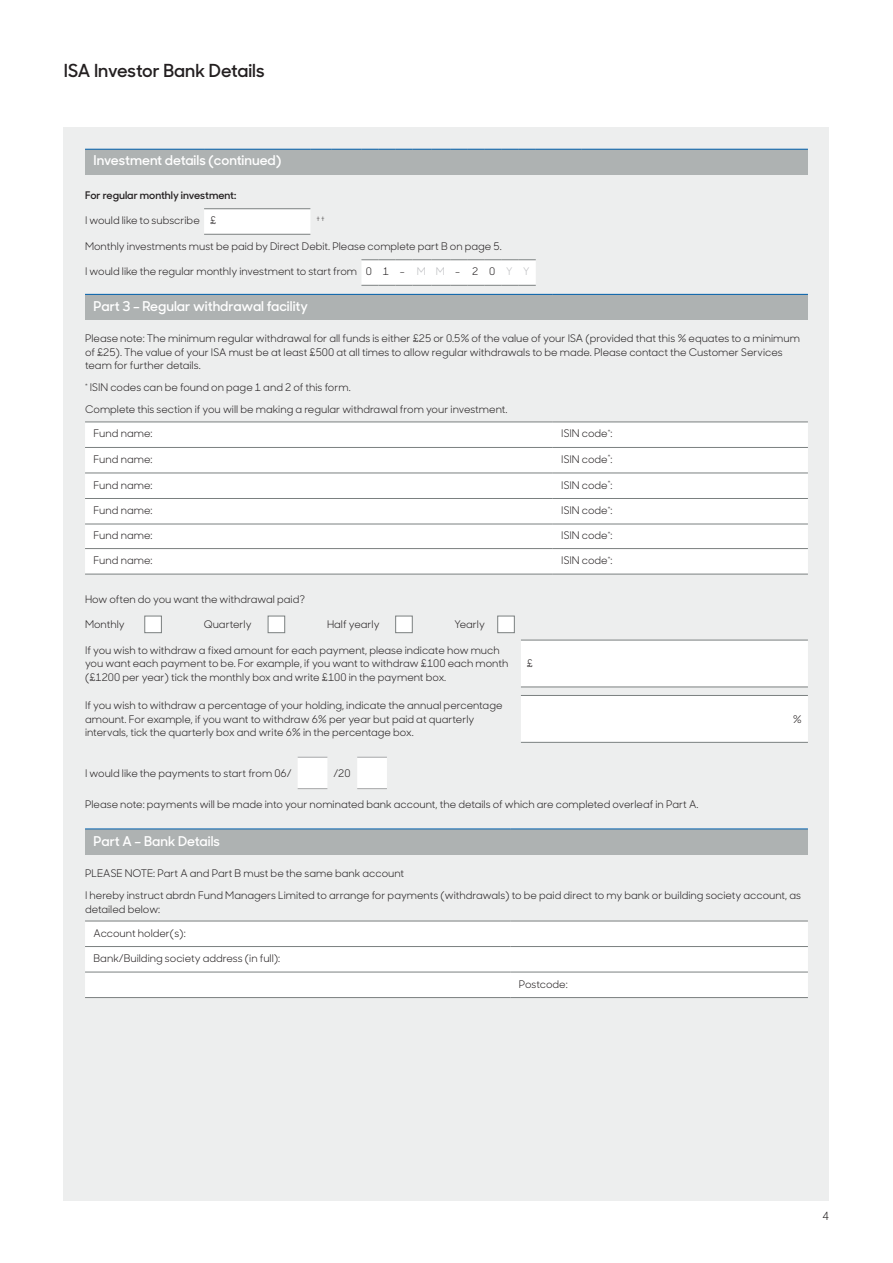
<style>
.page{position:relative;width:893px;height:1263px;background:#fff}
.page>*{position:absolute;margin:0;border:0;box-sizing:border-box;transform-origin:0 0}
.t1{font:600 18px "Sharp Sans Display No 1";color:#231f20}
.t2{font:600 13.5px "Sharp Sans Display No 1";color:#fff}
.t3{font:11.25px "Sharp Sans Display No 1";color:#231f20}
.t4{font:10.5px/13.5px "Sharp Sans Display No 1";color:#231f20}
.t5{font:600 10.5px "Sharp Sans Display No 1";color:#231f20}
.t6{font:6.15px "Sharp Sans Display No 1";color:#231f20}
.s1{color:#bcbdc0}
</style>
<div class="page">
<div style="left:64px;top:128px;width:765px;height:1073px;background:#edeeee"></div>
<div style="left:85px;top:149px;width:723px;height:26px;background:#aeb2b2"></div>
<hr style="left:85px;top:149px;width:119px;height:1px;background:#0160ad">
<hr style="left:204px;top:149px;width:106px;height:1px;background:#0160ad">
<svg style="left:310px;top:149px;width:226px;height:1px"></svg>
<hr style="left:536px;top:149px;width:45px;height:1px;background:#0160ad">
<hr style="left:581px;top:149px;width:227px;height:1px;background:#0160ad">
<hr style="left:204px;top:208px;width:106px;height:1px;background:#7b8080">
<svg style="left:204px;top:209px;width:332px;height:77px"></svg>
<div style="left:85px;top:294px;width:723px;height:26px;background:#aeb2b2"></div>
<div style="left:85px;top:423px;width:723px;height:151px;background:#fff"></div>
<hr style="left:85px;top:422px;width:468px;height:1px;background:#7b8080">
<hr style="left:553px;top:422px;width:255px;height:1px;background:#7b8080">
<hr style="left:85px;top:447px;width:468px;height:1px;background:#7b8080">
<hr style="left:553px;top:447px;width:255px;height:1px;background:#7b8080">
<hr style="left:85px;top:473px;width:468px;height:1px;background:#7b8080">
<hr style="left:553px;top:473px;width:255px;height:1px;background:#7b8080">
<hr style="left:85px;top:498px;width:468px;height:1px;background:#7b8080">
<hr style="left:553px;top:498px;width:255px;height:1px;background:#7b8080">
<hr style="left:85px;top:524px;width:468px;height:1px;background:#7b8080">
<hr style="left:553px;top:524px;width:255px;height:1px;background:#7b8080">
<hr style="left:85px;top:548px;width:468px;height:1px;background:#7b8080">
<hr style="left:553px;top:548px;width:255px;height:1px;background:#7b8080">
<hr style="left:85px;top:574px;width:468px;height:1px;background:#7b8080">
<hr style="left:553px;top:574px;width:255px;height:1px;background:#7b8080">
<hr style="left:85px;top:294px;width:468px;height:1px;background:#0160ad">
<hr style="left:553px;top:294px;width:255px;height:1px;background:#0160ad">
<svg style="left:521px;top:641px;width:287px;height:100px;background:#fcfdfd"></svg>
<hr style="left:521px;top:640px;width:287px;height:1px;background:#7b8080">
<hr style="left:521px;top:687px;width:287px;height:1px;background:#7b8080">
<hr style="left:521px;top:695px;width:287px;height:1px;background:#7b8080">
<hr style="left:521px;top:742px;width:287px;height:1px;background:#7b8080">
<div style="left:145px;top:616px;width:17px;height:17px;background:#fff;border:1px solid #7b8080"></div>
<div style="left:268px;top:616px;width:17px;height:17px;background:#fff;border:1px solid #7b8080"></div>
<div style="left:395px;top:616px;width:17px;height:17px;background:#fff;border:1px solid #7b8080"></div>
<div style="left:497px;top:616px;width:17px;height:17px;background:#fff;border:1px solid #7b8080"></div>
<svg style="left:298px;top:757px;width:89px;height:32px"></svg>
<hr style="left:357px;top:788px;width:30px;height:1px;background:#a7a8a9">
<div style="left:85px;top:829px;width:723px;height:25px;background:#aeb2b2"></div>
<div style="left:85px;top:922px;width:723px;height:75px;background:#fff"></div>
<hr style="left:85px;top:921px;width:425px;height:1px;background:#7b8080">
<hr style="left:510px;top:921px;width:298px;height:1px;background:#7b8080">
<hr style="left:85px;top:946px;width:425px;height:1px;background:#7b8080">
<hr style="left:510px;top:946px;width:298px;height:1px;background:#7b8080">
<hr style="left:85px;top:972px;width:425px;height:1px;background:#7b8080">
<hr style="left:510px;top:972px;width:298px;height:1px;background:#7b8080">
<hr style="left:85px;top:997px;width:425px;height:1px;background:#7b8080">
<hr style="left:510px;top:997px;width:298px;height:1px;background:#7b8080">
<hr style="left:85px;top:828px;width:425px;height:1px;background:#0160ad">
<hr style="left:510px;top:828px;width:298px;height:1px;background:#0160ad">
<h1 class="t1" style="left:64px;top:57px;width:202px">ISA Investor Bank Details</h1>
<p class="t2" style="left:94px;top:150px;width:189px">Investment details (continued)</p>
<p class="t5" style="left:85px;top:187px;width:153px">For regular monthly investment:</p>
<p class="t4" style="left:85px;top:213px;width:133px">I would like to subscribe £</p>
<p class="t6" style="left:316px;top:214px;width:10px">† †</p>
<p class="t4" style="left:85px;top:239px;width:418px">Monthly investments must be paid by Direct Debit. Please complete part B on page 5.</p>
<p class="t4" style="left:85px;top:264px;width:446px">I would like the regular monthly investment to start from 0 1 - <span class="s1">M M</span> - 2 0 <span class="s1">Y Y</span></p>
<p class="t2" style="left:94px;top:296px;width:216px">Part 3 – Regular withdrawal facility</p>
<p class="t4" style="left:85px;top:331px;width:716px">Please note: The minimum regular withdrawal for all funds is either £25 or 0.5% of the value of your ISA (provided that this % equates to a minimum of £25). The value of your ISA must be at least £500 at all times to allow regular withdrawals to be made. Please contact the Customer Services team for further details.</p>
<p class="t4" style="left:85px;top:376px;width:424px;line-height:22px"><sup>*</sup> ISIN codes can be found on page 1 and 2 of this form.<br>Complete this section if you will be making a regular withdrawal from your investment.</p>
<p class="t4" style="left:94px;top:426px;width:60px">Fund name:</p>
<p class="t4" style="left:561px;top:426px;width:53px">ISIN code<sup>*</sup>:</p>
<p class="t4" style="left:94px;top:452px;width:60px">Fund name:</p>
<p class="t4" style="left:561px;top:452px;width:53px">ISIN code<sup>*</sup>:</p>
<p class="t4" style="left:94px;top:477px;width:60px">Fund name:</p>
<p class="t4" style="left:561px;top:477px;width:53px">ISIN code<sup>*</sup>:</p>
<p class="t4" style="left:94px;top:503px;width:60px">Fund name:</p>
<p class="t4" style="left:561px;top:503px;width:53px">ISIN code<sup>*</sup>:</p>
<p class="t4" style="left:94px;top:528px;width:60px">Fund name:</p>
<p class="t4" style="left:561px;top:528px;width:53px">ISIN code<sup>*</sup>:</p>
<p class="t4" style="left:94px;top:553px;width:60px">Fund name:</p>
<p class="t4" style="left:561px;top:553px;width:53px">ISIN code<sup>*</sup>:</p>
<p class="t4" style="left:85px;top:591px;width:221px">How often do you want the withdrawal paid?</p>
<p class="t4" style="left:85px;top:617px;width:41px">Monthly</p>
<p class="t4" style="left:204px;top:617px;width:49px">Quarterly</p>
<p class="t4" style="left:327px;top:617px;width:54px">Half yearly</p>
<p class="t4" style="left:455px;top:617px;width:32px">Yearly</p>
<p class="t4" style="left:85px;top:643px;width:425px">If you wish to withdraw a fixed amount for each payment, please indicate how much you want each payment to be. For example, if you want to withdraw £100 each month (£1200 per year) tick the monthly box and write £100 in the payment box.</p>
<p class="t4" style="left:527px;top:656px;width:8px">£</p>
<p class="t4" style="left:85px;top:698px;width:419px">If you wish to withdraw a percentage of your holding, indicate the annual percentage amount. For example, if you want to withdraw 6% per year but paid at quarterly intervals, tick the quarterly box and write 6% in the percentage box.</p>
<p class="t4" style="left:793px;top:711px;width:11px">%</p>
<p class="t4" style="left:85px;top:765px;width:208px">I would like the payments to start from 06/</p>
<p class="t4" style="left:333px;top:765px;width:19px">/20</p>
<p class="t4" style="left:85px;top:797px;width:615px">Please note: payments will be made into your nominated bank account, the details of which are completed overleaf in Part A.</p>
<p class="t2" style="left:94px;top:830px;width:128px">Part A – Bank Details</p>
<p class="t4" style="left:85px;top:861px;width:717px;line-height:22px">PLEASE NOTE: Part A and Part B must be the same bank account<br>I hereby instruct abrdn Fund Managers Limited to arrange for payments (withdrawals) to be paid direct to my bank or building society account, as</p>
<p class="t4" style="left:85px;top:901px;width:77px">detailed below:</p>
<p class="t4" style="left:94px;top:925px;width:94px">Account holder(s):</p>
<p class="t4" style="left:94px;top:951px;width:188px">Bank/Building society address (in full):</p>
<p class="t4" style="left:519px;top:976px;width:50px">Postcode:</p>
<p class="t3" style="left:823px;top:1207px;width:8px">4</p>
</div>
